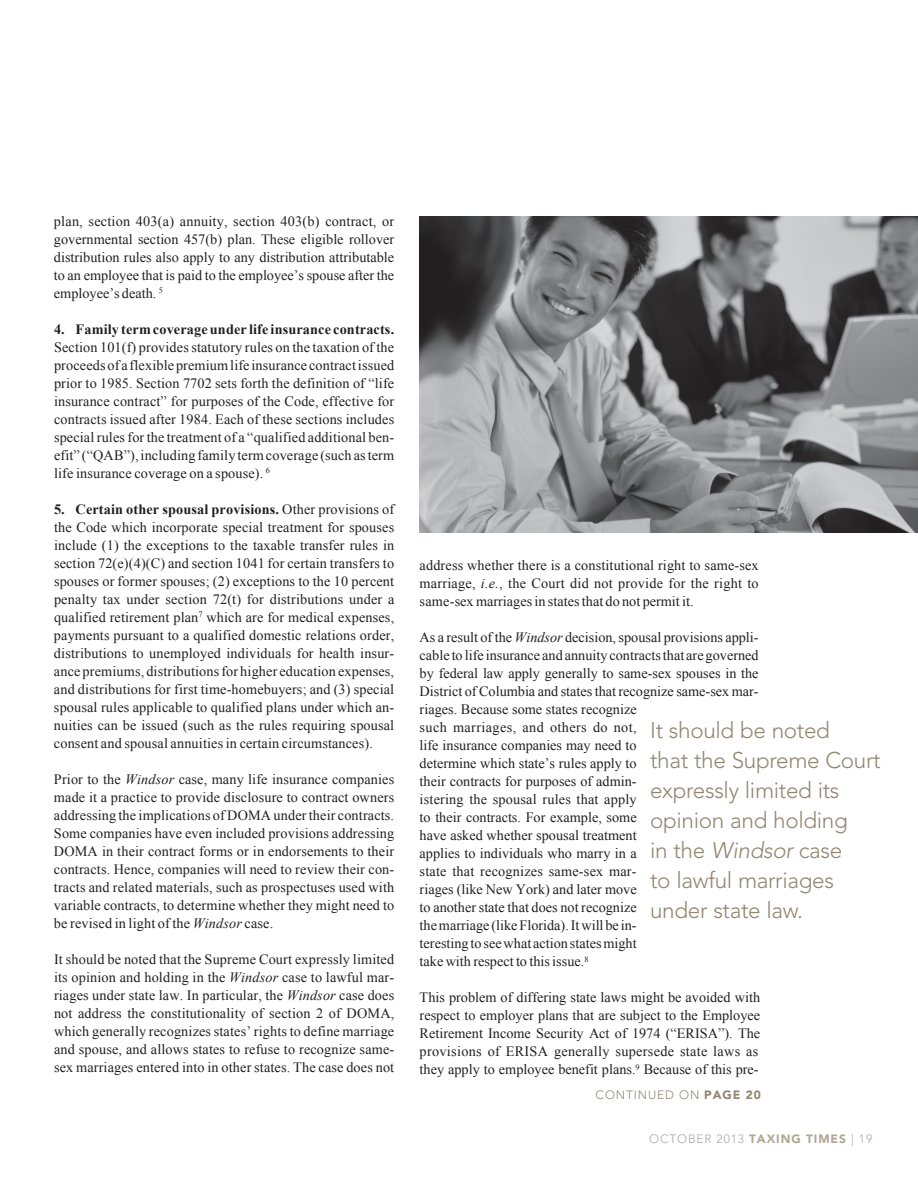
<style>
.page{position:relative;width:918px;height:1188px;background:#fff}
.page>*{position:absolute;margin:0;border:0;box-sizing:border-box;transform-origin:0 0}
.t1{font:300 22.5px/30px "Avenir LT Std";letter-spacing:-.015em;color:#938671}
.t2{font:14.25px/18px "Times New Roman";color:#231f20;text-align:justify}
.t3{font:700 14.25px "Times New Roman";letter-spacing:.01em;color:#231f20}
.t4{font:900 12px "Avenir LT Std";letter-spacing:.075em;color:#b2a794}
.t5{font:300 12px "Avenir LT Std";letter-spacing:.075em;color:#938671}
.t6{font:300 12px "Avenir LT Std";color:#a8a9ad}
.s1{font-weight:700}
.s2{font-style:italic}
.s3{font-weight:900}
.s4{font-weight:300;color:#a8a9ad}
</style>
<div class="page">
<img style="left:420px;top:216px;width:498px;height:316px">
<p class="t2" style="left:54px;top:212px;width:342px">plan, section 403(a) annuity, section 403(b) contract, or governmental section 457(b) plan. These eligible rollover distribution rules also apply to any distribution attributable to an employee that is paid to the employee’s spouse after the employee’s death. <sup>5</sup></p>
<p class="t3" style="left:54px;top:321px;width:342px">4. Family term coverage under life insurance contracts.</p>
<p class="t2" style="left:54px;top:338px;width:342px">Section 101(f) provides statutory rules on the taxation of the proceeds of a flexible premium life insurance contract issued prior to 1985. Section 7702 sets forth the definition of “life insurance contract” for purposes of the Code, effective for contracts issued after 1984. Each of these sections includes special rules for the treatment of a “qualified additional ben&shy;efit” (“QAB”), including family term coverage (such as term life insurance coverage on a spouse). <sup>6</sup></p>
<p class="t2" style="left:54px;top:500px;width:342px"><span class="s1">5. Certain other spousal provisions.</span> Other provisions of the Code which incorporate special treatment for spouses include (1) the exceptions to the taxable transfer rules in section 72(e)(4)(C) and section 1041 for certain transfers to spouses or former spouses; (2) exceptions to the 10 percent penalty tax under section 72(t) for distributions under a qualified retirement plan<sup>7</sup> which are for medical expenses, payments pursuant to a qualified domestic relations order, distributions to unemployed individuals for health insur&shy;ance premiums, distributions for higher education expenses, and distributions for first time-homebuyers; and (3) special spousal rules applicable to qualified plans under which an&shy;nuities can be issued (such as the rules requiring spousal consent and spousal annuities in certain circumstances).</p>
<p class="t2" style="left:54px;top:770px;width:342px">Prior to the <span class="s2">Windsor</span> case, many life insurance companies made it a practice to provide disclosure to contract owners addressing the implications of DOMA under their contracts.<br>Some companies have even included provisions addressing DOMA in their contract forms or in endorsements to their contracts. Hence, companies will need to review their con&shy;tracts and related materials, such as prospectuses used with variable contracts, to determine whether they might need to be revised in light of the <span class="s2">Windsor</span> case.</p>
<p class="t2" style="left:54px;top:950px;width:342px">It should be noted that the Supreme Court expressly limited its opinion and holding in the <span class="s2">Windsor</span> case to lawful mar&shy;riages under state law. In particular, the <span class="s2">Windsor</span> case does not address the constitutionality of section 2 of DOMA, which generally recognizes states’ rights to define marriage and spouse, and allows states to refuse to recognize same&shy;sex marriages entered into in other states. The case does not</p>
<p class="t2" style="left:420px;top:556px;width:341px">address whether there is a constitutional right to same-sex marriage, <span class="s2">i.e.</span>, the Court did not provide for the right to same-sex marriages in states that do not permit it.</p>
<p class="t2" style="left:420px;top:628px;width:341px;text-align:left">As a result of the <span class="s2">Windsor</span> decision, spousal provisions appli&shy;cable to life insurance and annuity contracts that are governed by federal law apply generally to same-sex spouses in the District of Columbia and states that recognize same-sex mar&shy;riages. Because some states recognize<br>such marriages, and others do not,<br>life insurance companies may need to<br>determine which state’s rules apply to<br>their contracts for purposes of admin-<br>istering the spousal rules that apply<br>to their contracts. For example, some<br>have asked whether spousal treatment<br>applies to individuals who marry in a<br>state that recognizes same-sex mar-<br>riages (like New York) and later move<br>to another state that does not recognize<br>the marriage (like Florida). It will be in-<br>teresting to see what action states might<br>take with respect to this issue.<sup>8</sup></p>
<p class="t2" style="left:420px;top:988px;width:342px;text-align:left">This problem of differing state laws might be avoided with respect to employer plans that are subject to the Employee Retirement Income Security Act of 1974 (“ERISA”). The provisions of ERISA generally supersede state laws as they apply to employee benefit plans.<sup>9</sup> Because of this pre-</p>
<h1 class="t1" style="left:650px;top:716px;width:232px">It should be noted<br>that the Supreme Court expressly limited its opinion and holding<br>in the <span class="s2">Windsor</span> case<br>to lawful marriages under state law.</h1>
<p class="t5" style="left:596px;top:1088px;width:167px">CONTINUED ON <span class="s3">PAGE 20</span></p>
<p class="t6" style="left:649px;top:1132px;width:10px">october</p>
<p class="t4" style="left:717px;top:1132px;width:157px"><span class="s4">2013</span> TAXING TIMES <span class="s4">| 19</span></p>
</div>
